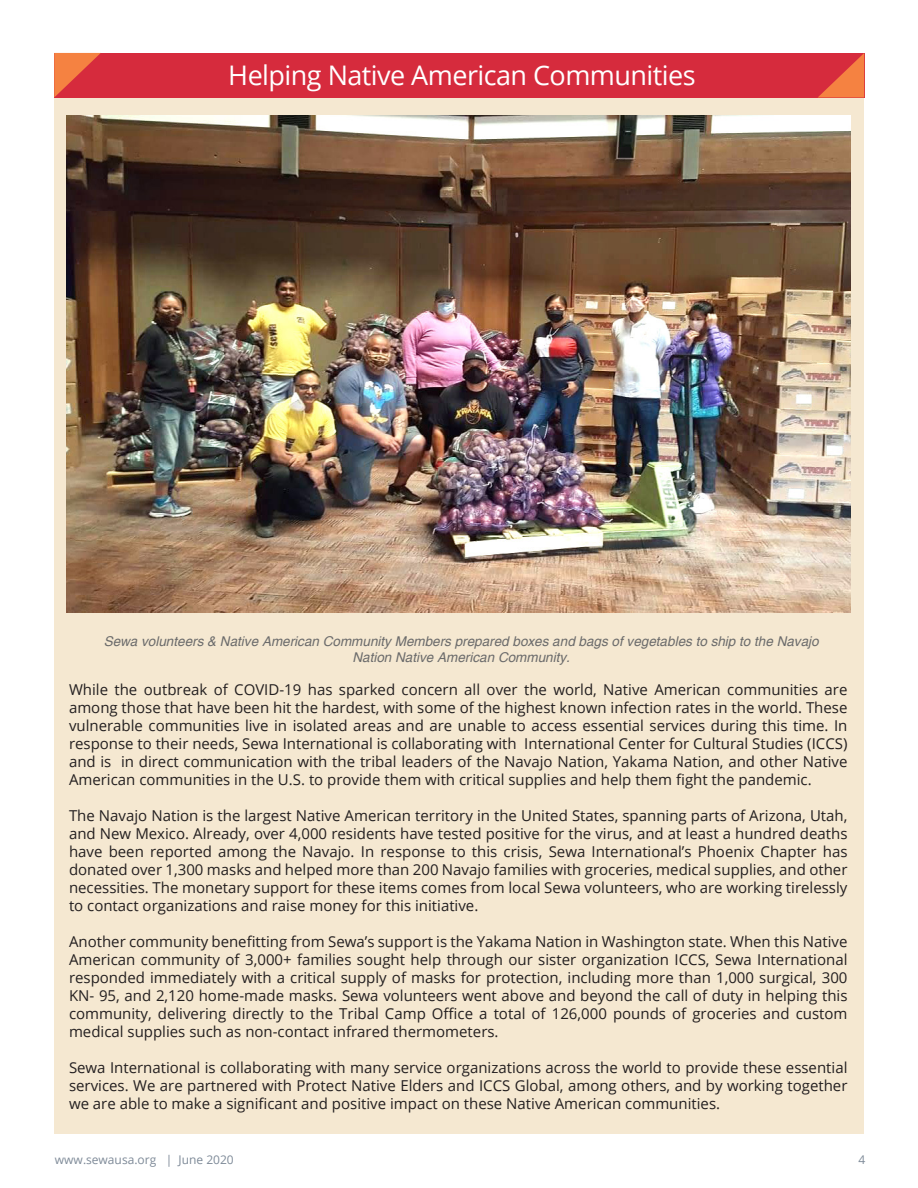
<style>
.page{position:relative;width:918px;height:1188px;background:#fff}
.page>*{position:absolute;margin:0;border:0;box-sizing:border-box;transform-origin:0 0}
.t1{font:27px "Open Sans";letter-spacing:-.02em;color:#fff}
.t2{font:15px/18px "Open Sans";color:#231f20;text-align:justify}
.t3{font:italic 13.5px/16.5px "Helvetica";color:#6b6b6b;text-align:center}
.t4{font:12px "Open Sans";color:#7e8a98}
</style>
<div class="page">
<div style="left:54px;top:91px;width:810px;height:1043px;background:#f5e8d1"></div>
<div style="left:54px;top:53px;width:811px;height:45px;background:#d62b3d"></div>
<svg style="left:54px;top:53px;width:47px;height:45px"></svg>
<svg style="left:818px;top:53px;width:46px;height:45px"></svg>
<img style="left:66px;top:115px;width:785px;height:498px">
<p class="t1" style="left:228px;top:56px;width:469px">Helping Native American Communities</p>
<p class="t3" style="left:104px;top:633px;width:717px">Sewa volunteers &amp; Native American Community Members prepared boxes and bags of vegetables to ship to the Navajo<br>Nation Native American Community.</p>
<p class="t2" style="left:69px;top:680px;width:780px">While the outbreak of COVID-19 has sparked concern all over the world, Native American communities are among those that have been hit the hardest, with some of the highest known infection rates in the world. These vulnerable communities live in isolated areas and are unable to access essential services during this time. In response to their needs, Sewa International is collaborating with International Center for Cultural Studies (ICCS) and is in direct communication with the tribal leaders of the Navajo Nation, Yakama Nation, and other Native American communities in the U.S. to provide them with critical supplies and help them fight the pandemic.</p>
<p class="t2" style="left:69px;top:806px;width:780px">The Navajo Nation is the largest Native American territory in the United States, spanning parts of Arizona, Utah, and New Mexico. Already, over 4,000 residents have tested positive for the virus, and at least a hundred deaths have been reported among the Navajo. In response to this crisis, Sewa International’s Phoenix Chapter has donated over 1,300 masks and helped more than 200 Navajo families with groceries, medical supplies, and other necessities. The monetary support for these items comes from local Sewa volunteers, who are working tirelessly to contact organizations and raise money for this initiative.</p>
<p class="t2" style="left:69px;top:932px;width:780px">Another community benefitting from Sewa’s support is the Yakama Nation in Washington state. When this Native American community of 3,000+ families sought help through our sister organization ICCS, Sewa International responded immediately with a critical supply of masks for protection, including more than 1,000 surgical, 300<br>KN- 95, and 2,120 home-made masks. Sewa volunteers went above and beyond the call of duty in helping this community, delivering directly to the Tribal Camp Office a total of 126,000 pounds of groceries and custom medical supplies such as non-contact infrared thermometers.</p>
<p class="t2" style="left:69px;top:1058px;width:780px">Sewa International is collaborating with many service organizations across the world to provide these essential services. We are partnered with Protect Native Elders and ICCS Global, among others, and by working together we are able to make a significant and positive impact on these Native American communities.</p>
<p class="t4" style="left:55px;top:1151px;width:180px">www.sewausa.org | June 2020</p>
<p class="t4" style="left:859px;top:1151px;width:8px">4</p>
</div>
